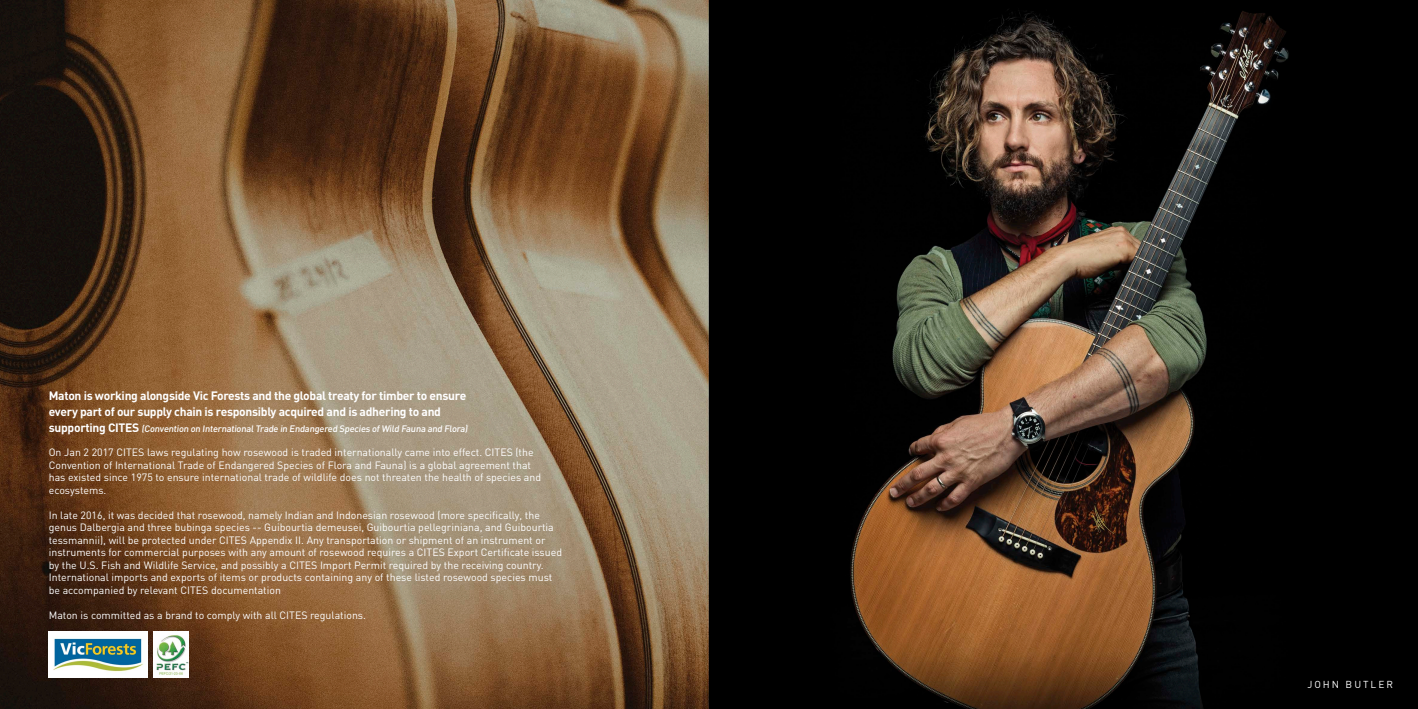
<style>
.page{position:relative;width:1418px;height:709px;background:#fff}
.page>*{position:absolute;margin:0;border:0;box-sizing:border-box;transform-origin:0 0}
.t1{font:700 12.12px/15.8px "DIN";letter-spacing:-.025em;color:#fff}
.t2{font:10.5px/12.5px "DIN";color:#fff}
.t3{font:10px "DIN";letter-spacing:.2em;color:#fff}
.t4{font:500 9.25px "DIN";color:#fff}
.s1{font-weight:700;font-size:12.12px}
</style>
<div class="page">
<img style="left:0;top:0;width:1417px;height:709px">
<img style="left:154px;top:631px;width:34px;height:46px">
<img style="left:49px;top:631px;width:98px;height:46px">
<p class="t1" style="left:49px;top:387px;width:419px">Maton is working alongside Vic Forests and the global treaty for timber to ensure every part of our supply chain is responsibly acquired and is adhering to and</p>
<p class="t4" style="left:49px;top:422px;width:422px"><span class="s1">supporting CITES</span> (Convention on InternationalTrade in Endangered Species ofWild Fauna and Flora)</p>
<p class="t2" style="left:49px;top:446px;width:494px">On Jan 2 2017 CITES laws regulating how rosewood is traded internationally came into effect. CITES (the Convention of International Trade of Endangered Species of Flora and Fauna) is a global agreement that has existed since 1975 to ensure international trade of wildlife does not threaten the health of species and ecosystems.</p>
<p class="t2" style="left:49px;top:508px;width:515px">In late 2016, it was decided that rosewood, namely Indian and Indonesian rosewood (more specifically, the genus Dalbergia and three bubinga species -- Guibourtia demeusei, Guibourtia pellegriniana, and Guibourtia tessmannii), will be protected under CITES Appendix II. Any transportation or shipment of an instrument or instruments for commercial purposes with any amount of rosewood requires a CITES Export Certificate issued by the U.S. Fish and Wildlife Service, and possibly a CITES Import Permit required by the receiving country.<br>International imports and exports of items or products containing any of these listed rosewood species must be accompanied by relevant CITES documentation</p>
<p class="t2" style="left:49px;top:608px;width:319px">Maton is committed as a brand to comply with all CITES regulations.</p>
<p class="t3" style="left:1307px;top:678px;width:87px">JOHN BUTLER</p>
</div>
